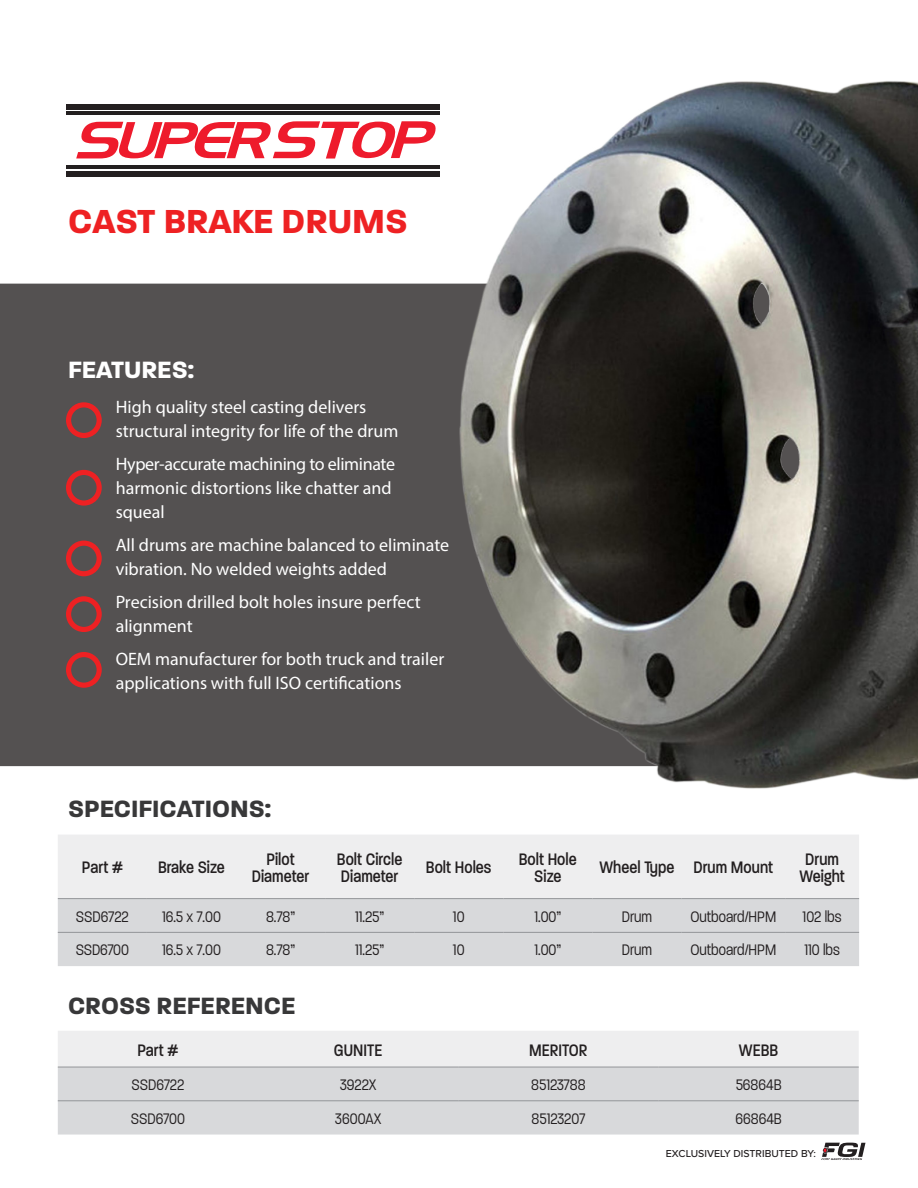
<style>
.page{position:relative;width:918px;height:1188px;background:#fff}
.page>*{position:absolute;margin:0;border:0;box-sizing:border-box;transform-origin:0 0}
.t1{font:700 36px "Paralucent";color:#ee2123}
.t2{font:700 25.5px "Paralucent";color:#383839}
.t3{font:700 25.5px "Paralucent";color:#fff}
.t4{font:18px/24px "Myriad Pro";color:#fff}
.t5{font:500 18px/16.5px "Paralucent Cond";color:#231f20;text-align:center}
.t6{font:18px "Myriad Pro";letter-spacing:-.02em;color:#fff}
.t7{font:300 16.5px "Paralucent Cond";color:#231f20}
.t8{font:500 10.5px "Proxima Nova";color:#231f20}
</style>
<div class="page">
<div style="left:0;top:284px;width:459px;height:482px;background:#545151"></div>
<div style="left:58px;top:1031px;width:801px;height:36px;background:#eeeeef"></div>
<div style="left:58px;top:1068px;width:801px;height:67px;background:#d8d9db"></div>
<hr style="left:58px;top:1067px;width:200px;height:1px;background:#939598">
<hr style="left:258px;top:1067px;width:200px;height:1px;background:#939598">
<hr style="left:458px;top:1067px;width:201px;height:1px;background:#939598">
<hr style="left:659px;top:1067px;width:200px;height:1px;background:#939598">
<hr style="left:58px;top:1100px;width:200px;height:1px;background:#939598">
<hr style="left:258px;top:1100px;width:200px;height:1px;background:#939598">
<hr style="left:458px;top:1100px;width:201px;height:1px;background:#939598">
<hr style="left:659px;top:1100px;width:200px;height:1px;background:#939598">
<svg style="left:76px;top:121px;width:360px;height:38px"></svg>
<hr style="left:66px;top:166px;width:374px;height:3px;background:#231f20">
<div style="left:66px;top:171px;width:373px;height:6px;background:#231f20"></div>
<hr style="left:66px;top:112px;width:373px;height:3px;background:#231f20">
<div style="left:66px;top:104px;width:374px;height:5px;background:#231f20"></div>
<div style="left:66px;top:402px;width:36px;height:36px;border:5px solid #ee2123;border-radius:50%"></div>
<div style="left:66px;top:470px;width:36px;height:36px;border:5px solid #ee2123;border-radius:50%"></div>
<div style="left:66px;top:541px;width:36px;height:35px;border:5px solid #ee2123;border-radius:50%"></div>
<div style="left:66px;top:596px;width:36px;height:36px;border:5px solid #ee2123;border-radius:50%"></div>
<div style="left:66px;top:652px;width:36px;height:36px;border:5px solid #ee2123;border-radius:50%"></div>
<div style="left:58px;top:835px;width:801px;height:63px;background:#eeeeef"></div>
<div style="left:58px;top:899px;width:801px;height:67px;background:#d8d9db"></div>
<hr style="left:58px;top:898px;width:89px;height:1px;background:#939598">
<hr style="left:147px;top:898px;width:89px;height:1px;background:#939598">
<hr style="left:236px;top:898px;width:89px;height:1px;background:#939598">
<hr style="left:325px;top:898px;width:89px;height:1px;background:#939598">
<hr style="left:414px;top:898px;width:89px;height:1px;background:#939598">
<hr style="left:503px;top:898px;width:89px;height:1px;background:#939598">
<hr style="left:592px;top:898px;width:90px;height:1px;background:#939598">
<hr style="left:682px;top:898px;width:103px;height:1px;background:#939598">
<hr style="left:785px;top:898px;width:74px;height:1px;background:#939598">
<hr style="left:58px;top:932px;width:89px;height:1px;background:#939598">
<hr style="left:147px;top:932px;width:89px;height:1px;background:#939598">
<hr style="left:236px;top:932px;width:89px;height:1px;background:#939598">
<hr style="left:325px;top:932px;width:89px;height:1px;background:#939598">
<hr style="left:414px;top:932px;width:89px;height:1px;background:#939598">
<hr style="left:503px;top:932px;width:89px;height:1px;background:#939598">
<hr style="left:592px;top:932px;width:90px;height:1px;background:#939598">
<hr style="left:682px;top:932px;width:103px;height:1px;background:#939598">
<hr style="left:785px;top:932px;width:74px;height:1px;background:#939598">
<img style="left:459px;top:81px;width:459px;height:708px">
<svg style="left:821px;top:1143px;width:44px;height:17px"></svg>
<p class="t1" style="left:68px;top:200px;width:341px">CAST BRAKE DRUMS</p>
<p class="t3" style="left:68px;top:354px;width:128px">FEATURES:</p>
<p class="t4" style="left:116px;top:395px;width:252px">High quality steel casting delivers</p>
<p class="t4" style="left:116px;top:419px;width:284px">structural integrity for life of the drum</p>
<p class="t6" style="left:116px;top:453px;width:281px">Hyper-accurate machining to eliminate</p>
<p class="t4" style="left:116px;top:476px;width:277px">harmonic distortions like chatter and squeal</p>
<p class="t4" style="left:116px;top:533px;width:335px">All drums are machine balanced to eliminate vibration. No welded weights added</p>
<p class="t4" style="left:116px;top:590px;width:307px">Precision drilled bolt holes insure perfect alignment</p>
<p class="t4" style="left:116px;top:647px;width:330px">OEM manufacturer for both truck and trailer applications with full ISO certifications</p>
<p class="t2" style="left:68px;top:794px;width:205px">SPECIFICATIONS:</p>
<p class="t5" style="left:82px;top:859px;width:43px">Part #</p>
<p class="t5" style="left:158px;top:859px;width:68px">Brake Size</p>
<p class="t5" style="left:266px;top:851px;width:30px">Pilot</p>
<p class="t5" style="left:252px;top:868px;width:59px">Diameter</p>
<p class="t5" style="left:337px;top:851px;width:67px;text-align:left">Bolt Circle<br>Diameter</p>
<p class="t5" style="left:426px;top:859px;width:67px">Bolt Holes</p>
<p class="t5" style="left:519px;top:851px;width:60px">Bolt Hole<br>Size</p>
<p class="t5" style="left:599px;top:859px;width:77px">Wheel Type</p>
<p class="t5" style="left:694px;top:859px;width:81px">Drum Mount</p>
<p class="t5" style="left:799px;top:851px;width:47px">Drum<br>Weight</p>
<p class="t7" style="left:76px;top:907px;width:55px">SSD6722</p>
<p class="t7" style="left:162px;top:907px;width:60px">16.5 x 7.00</p>
<p class="t7" style="left:266px;top:907px;width:31px">8.78”</p>
<p class="t7" style="left:355px;top:907px;width:31px">11.25”</p>
<p class="t7" style="left:453px;top:907px;width:13px">10</p>
<p class="t7" style="left:535px;top:907px;width:28px">1.00”</p>
<p class="t7" style="left:622px;top:907px;width:32px">Drum</p>
<p class="t7" style="left:690px;top:907px;width:87px">Outboard/HPM</p>
<p class="t7" style="left:803px;top:907px;width:40px">102 lbs</p>
<p class="t7" style="left:76px;top:941px;width:55px">SSD6700</p>
<p class="t7" style="left:162px;top:941px;width:60px">16.5 x 7.00</p>
<p class="t7" style="left:266px;top:941px;width:31px">8.78”</p>
<p class="t7" style="left:355px;top:941px;width:31px">11.25”</p>
<p class="t7" style="left:453px;top:941px;width:13px">10</p>
<p class="t7" style="left:535px;top:941px;width:28px">1.00”</p>
<p class="t7" style="left:622px;top:941px;width:32px">Drum</p>
<p class="t7" style="left:690px;top:941px;width:87px">Outboard/HPM</p>
<p class="t7" style="left:804px;top:941px;width:37px">110 lbs</p>
<p class="t2" style="left:68px;top:991px;width:229px">CROSS REFERENCE</p>
<p class="t5" style="left:137px;top:1042px;width:43px">Part #</p>
<p class="t5" style="left:334px;top:1042px;width:50px">GUNITE</p>
<p class="t5" style="left:529px;top:1042px;width:60px">MERITOR</p>
<p class="t5" style="left:739px;top:1042px;width:41px">WEBB</p>
<p class="t7" style="left:131px;top:1075px;width:55px">SSD6722</p>
<p class="t7" style="left:340px;top:1075px;width:38px">3922X</p>
<p class="t7" style="left:531px;top:1075px;width:56px">85123788</p>
<p class="t7" style="left:736px;top:1075px;width:47px">56864B</p>
<p class="t7" style="left:131px;top:1109px;width:56px">SSD6700</p>
<p class="t7" style="left:335px;top:1109px;width:48px">3600AX</p>
<p class="t7" style="left:532px;top:1109px;width:55px">85123207</p>
<p class="t7" style="left:735px;top:1109px;width:48px">66864B</p>
<p class="t8" style="left:666px;top:1146px;width:151px">EXCLUSIVELY DISTRIBUTED BY:</p>
</div>
